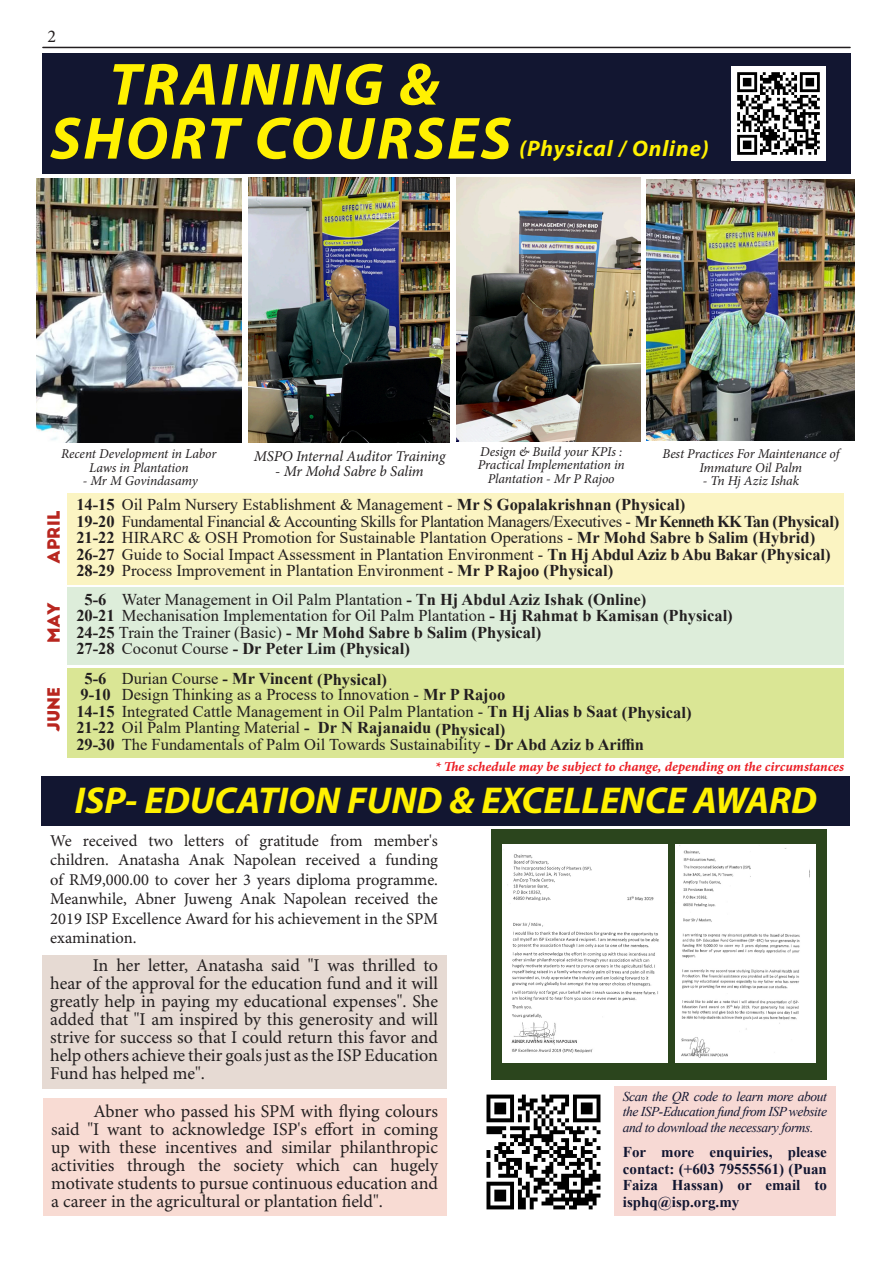
<style>
.page{position:relative;width:893px;height:1263px;background:#fff}
.page>*{position:absolute;margin:0;border:0;box-sizing:border-box;transform-origin:0 0}
.t1{font:italic 700 60px "Myriad Pro";letter-spacing:.04em;color:#fff101}
.t2{font:italic 700 37.5px "Myriad Pro";color:#fff101}
.t3{font:italic 700 22.5px "Myriad Pro";letter-spacing:.04em;color:#fff101}
.t4{font:18px/18px "Minion Pro";color:#231f20;text-align:justify}
.t5{font:800 condensed 18px "Tw Cen";color:#121631}
.t6{font:16.5px "Times New Roman";color:#231f20}
.t7{font:16.5px/19.5px "Minion Pro";color:#231f20;text-align:justify}
.t8{font:700 16.5px "Times New Roman";color:#231f20}
.t9{font:16.5px "Times New Roman";letter-spacing:-.025em;color:#231f20}
.t10{font:16.5px "Big John";color:#b8261f}
.t11{font:700 15px/16.5px "Times New Roman";color:#121631;text-align:justify}
.t12{font:italic 15px "Minion Pro";letter-spacing:-.015em;color:#231f20}
.t13{font:italic 13.5px/13.5px "Minion Pro";letter-spacing:-.01em;color:#231f20;text-align:center}
.t14{font:italic 13.5px/15px "Times New Roman";letter-spacing:-.03em;color:#121631}
.t15{font:13.5px "Minion Pro Bold It Capt";letter-spacing:-.005em;color:#eb1d23}
.s1{font-weight:700}
.s2{font-weight:400}
</style>
<div class="page">
<hr style="left:43px;top:47px;width:807px;height:1px;background:#231f20">
<div style="left:42px;top:776px;width:808px;height:49px;background:#121631"></div>
<div style="left:42px;top:955px;width:404px;height:134px;background:#e6dad3"></div>
<div style="left:43px;top:1098px;width:403px;height:118px;background:#f8dbd3"></div>
<div style="left:42px;top:54px;width:808px;height:120px;background:#121631"></div>
<div style="left:68px;top:493px;width:776px;height:91px;background:#fbf4c2"></div>
<img style="left:249px;top:178px;width:201px;height:264px">
<img style="left:457px;top:178px;width:183px;height:263px">
<img style="left:36px;top:178px;width:205px;height:265px">
<div style="left:68px;top:587px;width:776px;height:78px;background:#ddedda"></div>
<div style="left:68px;top:668px;width:776px;height:90px;background:#dae695"></div>
<img style="left:646px;top:179px;width:209px;height:262px">
<img style="left:731px;top:66px;width:95px;height:94px">
<div style="left:491px;top:829px;width:336px;height:250px;background:#2b451d"></div>
<img style="left:503px;top:844px;width:165px;height:219px">
<img style="left:675px;top:844px;width:140px;height:219px">
<div style="left:751px;top:850px;width:58px;height:78px;background:#fff"></div>
<div style="left:614px;top:1087px;width:221px;height:129px;background:#f7d9d4"></div>
<img style="left:486px;top:1094px;width:115px;height:116px">
<p class="t4" style="left:47px;top:28px;width:10px">2</p>
<p class="t1" style="left:109px;top:45px;width:332px">TRAINING &amp;</p>
<p class="t1" style="left:50px;top:99px;width:462px">SHORT COURSES</p>
<p class="t3" style="left:519px;top:134px;width:191px">(Physical / Online)</p>
<p class="t13" style="left:61px;top:447px;width:157px">Recent Development in Labor</p>
<p class="t13" style="left:89px;top:461px;width:101px">Laws in Plantation</p>
<p class="t13" style="left:83px;top:474px;width:116px">- Mr M Govindasamy</p>
<p class="t12" style="left:254px;top:446px;width:193px">MSPO Internal Auditor Training</p>
<p class="t12" style="left:275px;top:461px;width:150px">- Mr Mohd Sabre b Salim</p>
<p class="t13" style="left:478px;top:445px;width:149px">Design &amp; Build your KPIs :<br>Practical Implementation in<br>Plantation - Mr P Rajoo</p>
<p class="t13" style="left:662px;top:447px;width:178px">Best Practices For Maintenance of</p>
<p class="t13" style="left:700px;top:461px;width:104px">Immature Oil Palm</p>
<p class="t13" style="left:703px;top:474px;width:98px">- Tn Hj Aziz Ishak</p>
<p class="t10" style="left:46px;top:564px;width:55px;rotate:-90deg">APRIL</p>
<p class="t10" style="left:46px;top:643px;width:43px;rotate:-90deg">MAy</p>
<p class="t10" style="left:46px;top:732px;width:47px;rotate:-90deg">JUNE</p>
<p class="t6" style="left:76px;top:493px;width:610px"><span class="s1">14-15</span> Oil Palm Nursery Establishment &amp; Management - <span class="s1">Mr S Gopalakrishnan (Physical)</span></p>
<p class="t9" style="left:76px;top:509px;width:764px"><span class="s1">19-20</span> Fundamental Financial &amp; Accounting Skills for Plantation Managers/Executives - <span class="s1">Mr Kenneth KK Tan (Physical)</span></p>
<p class="t6" style="left:76px;top:526px;width:740px"><span class="s1">21-22</span> HIRARC &amp; OSH Promotion for Sustainable Plantation Operations - <span class="s1">Mr Mohd Sabre b Salim (Hybrid)</span></p>
<p class="t6" style="left:76px;top:542px;width:756px"><span class="s1">26-27</span> Guide to Social Impact Assessment in Plantation Environment - <span class="s1">Tn Hj Abdul Aziz b Abu Bakar (Physical)</span></p>
<p class="t6" style="left:76px;top:559px;width:538px"><span class="s1">28-29</span> Process Improvement in Plantation Environment - <span class="s1">Mr P Rajoo (Physical)</span></p>
<p class="t5" style="left:710px;top:526px;width:118px">HRDF CLAIMABLE</p>
<p class="t5" style="left:722px;top:545px;width:95px">Register now!</p>
<p class="t6" style="left:85px;top:588px;width:563px"><span class="s1">5-6</span> Water Management in Oil Palm Plantation <span class="s1">- Tn Hj Abdul Aziz Ishak (Online)</span></p>
<p class="t6" style="left:76px;top:604px;width:658px"><span class="s1">20-21</span> Mechanisation Implementation for Oil Palm Plantation <span class="s1">- Hj Rahmat b Kamisan (Physical)</span></p>
<p class="t8" style="left:76px;top:620px;width:466px">24-25 <span class="s2">Train the Trainer (Basic)</span> - Mr Mohd Sabre b Salim (Physical)</p>
<p class="t8" style="left:76px;top:637px;width:335px">27-28 <span class="s2">Coconut Course</span> - Dr Peter Lim (Physical)</p>
<p class="t8" style="left:85px;top:666px;width:304px">5-6 <span class="s2">Durian Course</span> - Mr Vincent (Physical)</p>
<p class="t6" style="left:80px;top:683px;width:426px"><span class="s1">9-10</span> Design Thinking as a Process to Innovation - <span class="s1">Mr P Rajoo</span></p>
<p class="t6" style="left:76px;top:700px;width:617px"><span class="s1">14-15</span> Integrated Cattle Management in Oil Palm Plantation - <span class="s1">Tn Hj Alias b Saat (Physical)</span></p>
<p class="t8" style="left:76px;top:716px;width:430px">21-22 <span class="s2">Oil Palm Planting Material</span> - Dr N Rajanaidu (Physical)</p>
<p class="t6" style="left:76px;top:733px;width:569px"><span class="s1">29-30</span> The Fundamentals of Palm Oil Towards Sustainability <span class="s1">- Dr Abd Aziz b Ariffin</span></p>
<p class="t15" style="left:435px;top:758px;width:411px">* The schedule may be subject to change, depending on the circumstances</p>
<p class="t2" style="left:75px;top:776px;width:744px">ISP- EDUCATION FUND &amp; EXCELLENCE AWARD</p>
<p class="t7" style="left:50px;top:831px;width:389px">We received two letters of gratitude from member's children. Anatasha Anak Napolean received a funding of RM9,000.00 to cover her 3 years diploma programme.<br>Meanwhile, Abner Juweng Anak Napolean received the 2019 ISP Excellence Award for his achievement in the SPM examination.</p>
<p class="t4" style="left:50px;top:957px;width:389px;text-indent:43px">In her letter, Anatasha said "I was thrilled to hear of the approval for the education fund and it will greatly help in paying my educational expenses". She added that "I am inspired by this generosity and will strive for success so that I could return this favor and help others achieve their goals just as the ISP Education Fund has helped me".</p>
<p class="t4" style="left:51px;top:1103px;width:388px;text-indent:43px">Abner who passed his SPM with flying colours said "I want to acknowledge ISP's effort in coming up with these incentives and similar philanthropic activities through the society which can hugely motivate students to pursue continuous education and a career in the agricultural or plantation field".</p>
<p class="t14" style="left:623px;top:1088px;width:206px">Scan the QR code to learn more about the ISP-Education fund from ISP website</p>
<p class="t14" style="left:623px;top:1120px;width:192px">and to download the necessary forms.</p>
<p class="t11" style="left:623px;top:1143px;width:206px">For more enquiries, please contact: (+603 79555561) (Puan Faiza Hassan) or email to isphq@isp.org.my</p>
</div>
